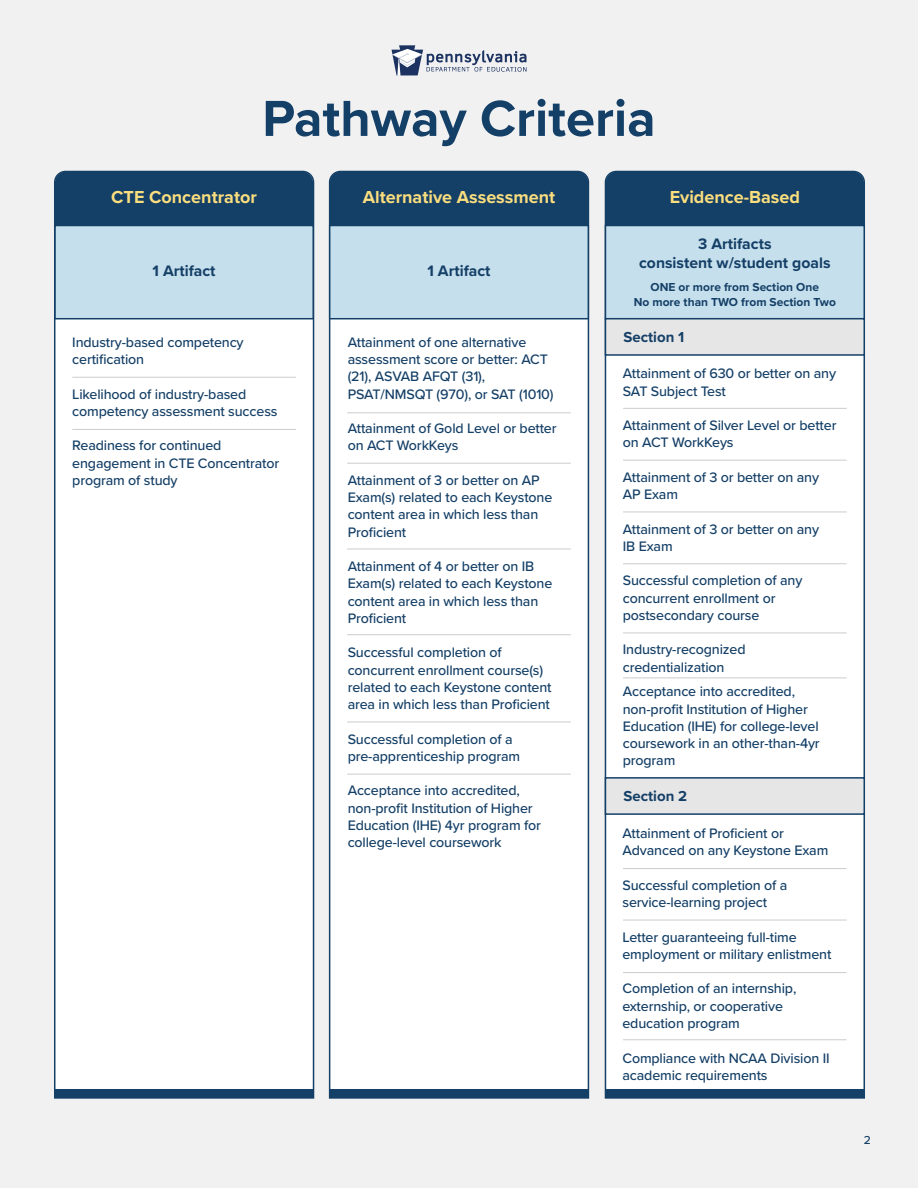
<style>
.page{position:relative;width:918px;height:1188px;background:#f1f1f2}
.page>*{position:absolute;margin:0;border:0;box-sizing:border-box;transform-origin:0 0}
.t1{font:700 52.5px "Proxima Nova";color:#143f66}
.t2{font:700 18px "Proxima Nova";color:#fbde7e}
.t3{font:700 15.75px/18.9px "Proxima Nova";color:#143f66;text-align:center}
.t4{font:700 15px "Proxima Nova";color:#143f66}
.t5{font:500 14.25px/17.2px "Proxima Nova";letter-spacing:-.01em;color:#143f66}
.t6{font:700 12px/14.4px "Proxima Nova";color:#143f66;text-align:center}
.t7{font:500 12px "Proxima Nova";color:#143f66}
</style>
<div class="page">
<svg style="left:392px;top:45px;width:135px;height:30px"></svg>
<div style="left:604px;top:170px;width:261px;height:929px;background:#fff"></div>
<div style="left:605px;top:1090px;width:259px;height:8px;background:#143f66"></div>
<div style="left:605px;top:225px;width:260px;height:94px;background:#c6dfed;border:2px solid #143f66"></div>
<div style="left:606px;top:171px;width:258px;height:54px;background:#143f66"></div>
<div style="left:605px;top:318px;width:260px;height:38px;background:#e6e6e6;border:2px solid #143f66"></div>
<div style="left:605px;top:777px;width:260px;height:38px;background:#e6e6e6;border:2px solid #143f66"></div>
<div style="left:328px;top:170px;width:262px;height:929px;background:#fff"></div>
<div style="left:330px;top:1090px;width:258px;height:8px;background:#143f66"></div>
<div style="left:329px;top:225px;width:260px;height:94px;background:#c6dfed;border:2px solid #143f66"></div>
<div style="left:330px;top:171px;width:258px;height:54px;background:#143f66"></div>
<div style="left:54px;top:170px;width:261px;height:929px;background:#fff"></div>
<div style="left:55px;top:1090px;width:258px;height:8px;background:#143f66"></div>
<div style="left:54px;top:225px;width:260px;height:94px;background:#c6dfed;border:2px solid #143f66"></div>
<div style="left:55px;top:171px;width:258px;height:54px;background:#143f66"></div>
<hr style="left:72px;top:429px;width:224px;height:1px;background:#ccc">
<hr style="left:72px;top:377px;width:224px;height:1px;background:#ccc">
<hr style="left:347px;top:412px;width:224px;height:1px;background:#ccc">
<hr style="left:623px;top:460px;width:224px;height:1px;background:#ccc">
<hr style="left:623px;top:512px;width:224px;height:1px;background:#ccc">
<hr style="left:623px;top:563px;width:224px;height:1px;background:#ccc">
<hr style="left:623px;top:678px;width:224px;height:1px;background:#ccc">
<hr style="left:623px;top:868px;width:224px;height:1px;background:#ccc">
<hr style="left:623px;top:920px;width:224px;height:1px;background:#ccc">
<hr style="left:623px;top:1039px;width:224px;height:1px;background:#ccc">
<hr style="left:347px;top:463px;width:224px;height:1px;background:#ccc">
<hr style="left:347px;top:549px;width:224px;height:1px;background:#ccc">
<hr style="left:347px;top:634px;width:224px;height:1px;background:#ccc">
<hr style="left:347px;top:722px;width:224px;height:1px;background:#ccc">
<hr style="left:347px;top:774px;width:224px;height:1px;background:#ccc">
<hr style="left:623px;top:408px;width:224px;height:1px;background:#ccc">
<hr style="left:623px;top:633px;width:224px;height:1px;background:#ccc">
<hr style="left:623px;top:972px;width:224px;height:1px;background:#ccc">
<h2 class="t1" style="left:262px;top:79px;width:395px">Pathway Criteria</h2>
<h3 class="t2" style="left:111px;top:184px;width:147px">CTE Concentrator</h3>
<h3 class="t2" style="left:363px;top:184px;width:194px">Alternative Assessment</h3>
<h3 class="t2" style="left:670px;top:184px;width:132px">Evidence-Based</h3>
<h4 class="t3" style="left:153px;top:261px;width:65px">1 Artifact</h4>
<h4 class="t3" style="left:427px;top:261px;width:65px">1 Artifact</h4>
<p class="t5" style="left:72px;top:333px;width:173px">Industry-based competency certifcation</p>
<p class="t5" style="left:72px;top:385px;width:207px">Likelihood of industry-based competency assessment success</p>
<p class="t5" style="left:72px;top:436px;width:209px">Readiness for continued engagement in CTE Concentrator program of study</p>
<p class="t5" style="left:348px;top:333px;width:207px">Attainment of one alternative assessment score or better: ACT (21), ASVAB AFQT (31),<br>PSAT/NMSQT (970), or SAT (1010)</p>
<p class="t5" style="left:348px;top:419px;width:210px">Attainment of Gold Level or better on ACT WorkKeys</p>
<p class="t5" style="left:348px;top:471px;width:206px">Attainment of 3 or better on AP<br>Exam(s) related to each Keystone content area in which less than<br>Profcient</p>
<p class="t5" style="left:348px;top:557px;width:206px">Attainment of 4 or better on IB<br>Exam(s) related to each Keystone content area in which less than<br>Profcient</p>
<p class="t5" style="left:348px;top:643px;width:205px">Successful completion of concurrent enrollment course(s) related to each Keystone content area in which less than Profcient</p>
<p class="t5" style="left:348px;top:730px;width:174px">Successful completion of a pre-apprenticeship program</p>
<p class="t5" style="left:348px;top:782px;width:195px">Acceptance into accredited, non-proft Institution of Higher<br>Education (IHE) 4yr program for college-level coursework</p>
<h4 class="t3" style="left:639px;top:234px;width:193px">3 Artifacts<br>consistent w/student goals</h4>
<p class="t6" style="left:634px;top:280px;width:204px">ONE or more from Section One<br>No more than TWO from Section Two</p>
<h5 class="t4" style="left:623px;top:326px;width:62px">Section 1</h5>
<p class="t5" style="left:623px;top:364px;width:215px">Attainment of 630 or better on any<br>SAT Subject Test</p>
<p class="t5" style="left:623px;top:416px;width:215px">Attainment of Silver Level or better on ACT WorkKeys</p>
<p class="t5" style="left:623px;top:468px;width:198px">Attainment of 3 or better on any<br>AP Exam</p>
<p class="t5" style="left:623px;top:520px;width:198px">Attainment of 3 or better on any<br>IB Exam</p>
<p class="t5" style="left:623px;top:571px;width:181px">Successful completion of any concurrent enrollment or postsecondary course</p>
<p class="t5" style="left:623px;top:640px;width:124px">Industry-recognized credentialization</p>
<p class="t5" style="left:623px;top:682px;width:198px">Acceptance into accredited, non-proft Institution of Higher<br>Education (IHE) for college-level coursework in an other-than-4yr program</p>
<h5 class="t4" style="left:623px;top:785px;width:65px">Section 2</h5>
<p class="t5" style="left:622px;top:824px;width:207px">Attainment of Profcient or<br>Advanced on any Keystone Exam</p>
<p class="t5" style="left:622px;top:876px;width:166px">Successful completion of a service-learning project</p>
<p class="t5" style="left:622px;top:928px;width:210px">Letter guaranteeing full-time employment or military enlistment</p>
<p class="t5" style="left:622px;top:980px;width:175px">Completion of an internship, externship, or cooperative education program</p>
<p class="t5" style="left:622px;top:1049px;width:209px">Compliance with NCAA Division II academic requirements</p>
<p class="t7" style="left:864px;top:1131px;width:9px">2</p>
</div>
